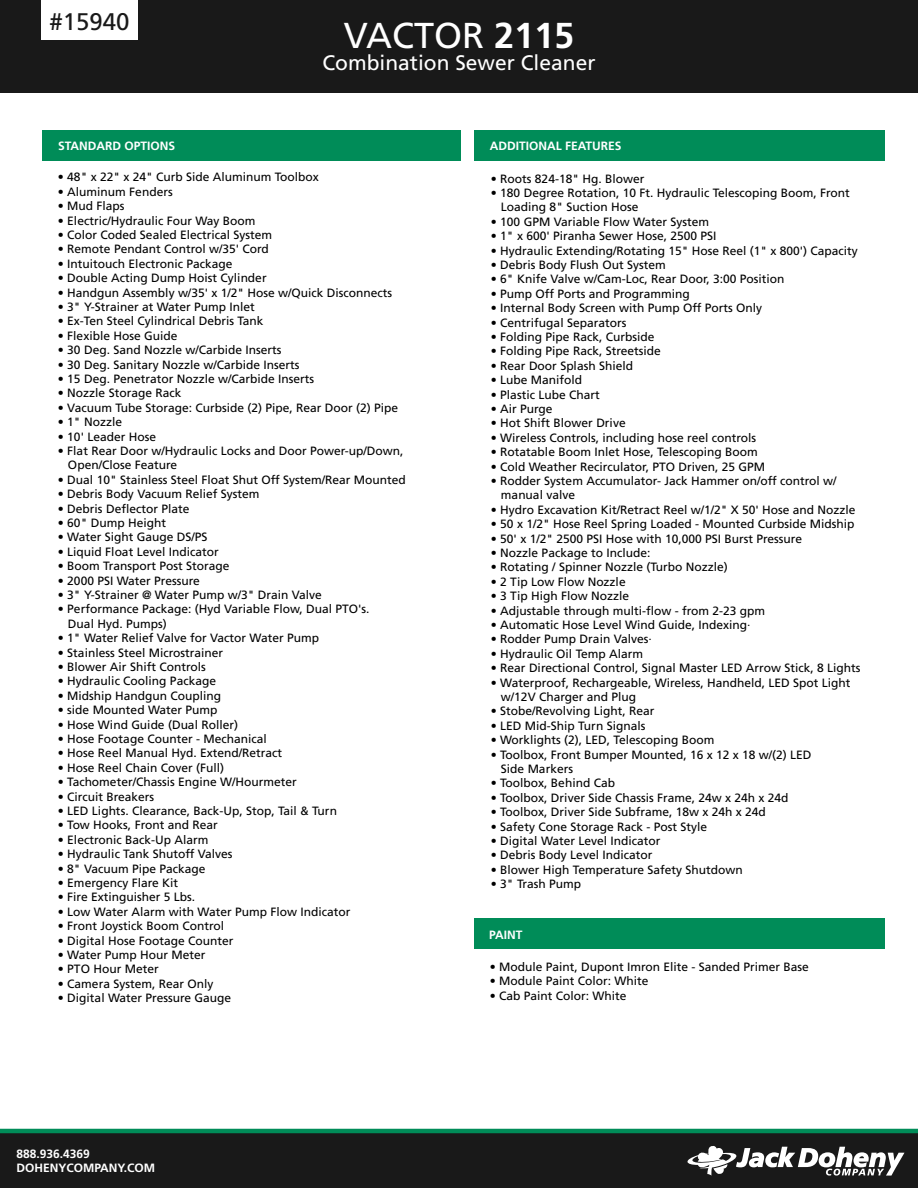
<style>
.page{position:relative;width:918px;height:1188px;background:#fff}
.page>*{position:absolute;margin:0;border:0;box-sizing:border-box;transform-origin:0 0}
.t1{font:36px "Frutiger LT 55 Rm";color:#fff}
.t2{font:24px "Frutiger LT 55 Rm";color:#191919}
.t3{font:21px "Frutiger LT 55 Rm";color:#fff}
.t4{font:12px/14.4px "Frutiger LT 55 Rm";color:#000}
.t5{font:12px/14.4px "Frutiger LT 65 Bd";color:#fff}
.s1{font-family:"Frutiger LT 65 Bd"}
</style>
<div class="page">
<div style="left:0;top:0;width:918px;height:93px;background:#191919"></div>
<div style="left:0;top:1131px;width:918px;height:57px;background:#191919"></div>
<svg style="left:687px;top:1146px;width:218px;height:30px"></svg>
<div style="left:42px;top:130px;width:418px;height:31px;background:#008c58"></div>
<div style="left:474px;top:130px;width:411px;height:31px;background:#008c58"></div>
<hr style="left:0;top:1129px;width:918px;height:4px;background:#008c58">
<div style="left:474px;top:919px;width:411px;height:30px;background:#008c58"></div>
<div style="left:41px;top:0;width:96px;height:40px;background:#fff"></div>
<h2 class="t2" style="left:49px;top:7px;width:82px">#15940</h2>
<h1 class="t1" style="left:344px;top:14px;width:232px">VACTOR <span class="s1">2115</span></h1>
<h3 class="t3" style="left:322px;top:51px;width:275px">Combination Sewer Cleaner</h3>
<p class="t5" style="left:58px;top:139px;width:118px">STANDARD OPTIONS</p>
<p class="t4" style="left:58px;top:170px;width:262px">• 48" x 22" x 24" Curb Side Aluminum Toolbox</p>
<p class="t4" style="left:58px;top:185px;width:116px">• Aluminum Fenders</p>
<p class="t4" style="left:58px;top:199px;width:68px">• Mud Flaps</p>
<p class="t4" style="left:58px;top:213px;width:199px">• Electric/Hydraulic Four Way Boom</p>
<p class="t4" style="left:58px;top:228px;width:216px">• Color Coded Sealed Electrical System</p>
<p class="t4" style="left:58px;top:242px;width:212px">• Remote Pendant Control w/35' Cord</p>
<p class="t4" style="left:58px;top:257px;width:176px">• Intuitouch Electronic Package</p>
<p class="t4" style="left:58px;top:271px;width:210px">• Double Acting Dump Hoist Cylinder</p>
<p class="t4" style="left:58px;top:285px;width:336px">• Handgun Assembly w/35' x 1/2" Hose w/Quick Disconnects</p>
<p class="t4" style="left:58px;top:300px;width:198px">• 3" Y-Strainer at Water Pump Inlet</p>
<p class="t4" style="left:58px;top:314px;width:207px">• Ex-Ten Steel Cylindrical Debris Tank</p>
<p class="t4" style="left:58px;top:329px;width:121px">• Flexible Hose Guide</p>
<p class="t4" style="left:58px;top:343px;width:225px">• 30 Deg. Sand Nozzle w/Carbide Inserts</p>
<p class="t4" style="left:58px;top:357px;width:243px">• 30 Deg. Sanitary Nozzle w/Carbide Inserts</p>
<p class="t4" style="left:58px;top:372px;width:258px">• 15 Deg. Penetrator Nozzle w/Carbide Inserts</p>
<p class="t4" style="left:58px;top:386px;width:125px">• Nozzle Storage Rack</p>
<p class="t4" style="left:58px;top:401px;width:342px">• Vacuum Tube Storage: Curbside (2) Pipe, Rear Door (2) Pipe</p>
<p class="t4" style="left:58px;top:415px;width:66px">• 1" Nozzle</p>
<p class="t4" style="left:58px;top:429px;width:100px">• 10' Leader Hose</p>
<p class="t4" style="left:68px;top:444px;width:337px;text-indent:-10px">• Flat Rear Door w/Hydraulic Locks and Door Power-up/Down,<br>Open/Close Feature</p>
<p class="t4" style="left:58px;top:473px;width:349px">• Dual 10" Stainless Steel Float Shut Off System/Rear Mounted</p>
<p class="t4" style="left:58px;top:487px;width:203px">• Debris Body Vacuum Relief System</p>
<p class="t4" style="left:58px;top:501px;width:133px">• Debris Deflector Plate</p>
<p class="t4" style="left:58px;top:516px;width:110px">• 60" Dump Height</p>
<p class="t4" style="left:58px;top:530px;width:151px">• Water Sight Gauge DS/PS</p>
<p class="t4" style="left:58px;top:545px;width:162px">• Liquid Float Level Indicator</p>
<p class="t4" style="left:58px;top:559px;width:173px">• Boom Transport Post Storage</p>
<p class="t4" style="left:58px;top:573px;width:143px">• 2000 PSI Water Pressure</p>
<p class="t4" style="left:58px;top:588px;width:265px">• 3" Y-Strainer @ Water Pump w/3" Drain Valve</p>
<p class="t4" style="left:68px;top:602px;width:303px;text-indent:-10px">• Performance Package: (Hyd Variable Flow, Dual PTO's.<br>Dual Hyd. Pumps)</p>
<p class="t4" style="left:58px;top:631px;width:263px">• 1" Water Relief Valve for Vactor Water Pump</p>
<p class="t4" style="left:58px;top:645px;width:167px">• Stainless Steel Microstrainer</p>
<p class="t4" style="left:58px;top:660px;width:149px">• Blower Air Shift Controls</p>
<p class="t4" style="left:58px;top:674px;width:160px">• Hydraulic Cooling Package</p>
<p class="t4" style="left:58px;top:689px;width:165px">• Midship Handgun Coupling</p>
<p class="t4" style="left:58px;top:703px;width:161px">• side Mounted Water Pump</p>
<p class="t4" style="left:58px;top:717px;width:182px">• Hose Wind Guide (Dual Roller)</p>
<p class="t4" style="left:58px;top:732px;width:210px">• Hose Footage Counter - Mechanical</p>
<p class="t4" style="left:58px;top:746px;width:226px">• Hose Reel Manual Hyd. Extend/Retract</p>
<p class="t4" style="left:58px;top:761px;width:168px">• Hose Reel Chain Cover (Full)</p>
<p class="t4" style="left:58px;top:775px;width:240px">• Tachometer/Chassis Engine W/Hourmeter</p>
<p class="t4" style="left:58px;top:789px;width:98px">• Circuit Breakers</p>
<p class="t4" style="left:58px;top:804px;width:281px">• LED Lights. Clearance, Back-Up, Stop, Tail &amp; Turn</p>
<p class="t4" style="left:58px;top:818px;width:161px">• Tow Hooks, Front and Rear</p>
<p class="t4" style="left:58px;top:833px;width:152px">• Electronic Back-Up Alarm</p>
<p class="t4" style="left:58px;top:847px;width:176px">• Hydraulic Tank Shutoff Valves</p>
<p class="t4" style="left:58px;top:861px;width:149px">• 8" Vacuum Pipe Package</p>
<p class="t4" style="left:58px;top:876px;width:122px">• Emergency Flare Kit</p>
<p class="t4" style="left:58px;top:890px;width:139px">• Fire Extinguisher 5 Lbs.</p>
<p class="t4" style="left:58px;top:905px;width:294px">• Low Water Alarm with Water Pump Flow Indicator</p>
<p class="t4" style="left:58px;top:919px;width:168px">• Front Joystick Boom Control</p>
<p class="t4" style="left:58px;top:933px;width:177px">• Digital Hose Footage Counter</p>
<p class="t4" style="left:58px;top:948px;width:149px">• Water Pump Hour Meter</p>
<p class="t4" style="left:58px;top:962px;width:102px">• PTO Hour Meter</p>
<p class="t4" style="left:58px;top:977px;width:157px">• Camera System, Rear Only</p>
<p class="t4" style="left:58px;top:991px;width:175px">• Digital Water Pressure Gauge</p>
<p class="t5" style="left:16px;top:1147px;width:140px">888.936.4369<br>DOHENYCOMPANY.COM</p>
<p class="t5" style="left:490px;top:139px;width:133px">ADDITIONAL FEATURES</p>
<p class="t4" style="left:491px;top:171px;width:155px">• Roots 824-18" Hg. Blower</p>
<p class="t4" style="left:501px;top:186px;width:350px;text-indent:-10px">• 180 Degree Rotation, 10 Ft. Hydraulic Telescoping Boom, Front<br>Loading 8" Suction Hose</p>
<p class="t4" style="left:491px;top:214px;width:220px">• 100 GPM Variable Flow Water System</p>
<p class="t4" style="left:491px;top:229px;width:227px">• 1" x 600' Piranha Sewer Hose, 2500 PSI</p>
<p class="t4" style="left:491px;top:243px;width:368px">• Hydraulic Extending/Rotating 15" Hose Reel (1" x 800') Capacity</p>
<p class="t4" style="left:491px;top:258px;width:176px">• Debris Body Flush Out System</p>
<p class="t4" style="left:491px;top:272px;width:295px">• 6" Knife Valve w/Cam-Loc, Rear Door, 3:00 Position</p>
<p class="t4" style="left:491px;top:286px;width:200px">• Pump Off Ports and Programming</p>
<p class="t4" style="left:491px;top:301px;width:273px">• Internal Body Screen with Pump Off Ports Only</p>
<p class="t4" style="left:491px;top:315px;width:137px">• Centrifugal Separators</p>
<p class="t4" style="left:491px;top:330px;width:165px">• Folding Pipe Rack, Curbside</p>
<p class="t4" style="left:491px;top:344px;width:171px">• Folding Pipe Rack, Streetside</p>
<p class="t4" style="left:491px;top:358px;width:144px">• Rear Door Splash Shield</p>
<p class="t4" style="left:491px;top:373px;width:93px">• Lube Manifold</p>
<p class="t4" style="left:491px;top:387px;width:110px">• Plastic Lube Chart</p>
<p class="t4" style="left:491px;top:402px;width:63px">• Air Purge</p>
<p class="t4" style="left:491px;top:416px;width:136px">• Hot Shift Blower Drive</p>
<p class="t4" style="left:491px;top:430px;width:267px">• Wireless Controls, including hose reel controls</p>
<p class="t4" style="left:491px;top:445px;width:268px">• Rotatable Boom Inlet Hose, Telescoping Boom</p>
<p class="t4" style="left:491px;top:459px;width:276px">• Cold Weather Recirculator, PTO Driven, 25 GPM</p>
<p class="t4" style="left:501px;top:474px;width:337px;text-indent:-10px">• Rodder System Accumulator- Jack Hammer on/off control w/ manual valve</p>
<p class="t4" style="left:491px;top:502px;width:366px">• Hydro Excavation Kit/Retract Reel w/1/2" X 50' Hose and Nozzle</p>
<p class="t4" style="left:491px;top:517px;width:365px">• 50 x 1/2" Hose Reel Spring Loaded - Mounted Curbside Midship</p>
<p class="t4" style="left:491px;top:531px;width:313px">• 50' x 1/2" 2500 PSI Hose with 10,000 PSI Burst Pressure</p>
<p class="t4" style="left:491px;top:546px;width:161px">• Nozzle Package to Include:</p>
<p class="t4" style="left:491px;top:560px;width:238px">• Rotating / Spinner Nozzle (Turbo Nozzle)</p>
<p class="t4" style="left:491px;top:574px;width:136px">• 2 Tip Low Flow Nozzle</p>
<p class="t4" style="left:491px;top:589px;width:140px">• 3 Tip High Flow Nozzle</p>
<p class="t4" style="left:491px;top:603px;width:276px">• Adjustable through multi-flow - from 2-23 gpm</p>
<p class="t4" style="left:491px;top:618px;width:261px">• Automatic Hose Level Wind Guide, Indexing·</p>
<p class="t4" style="left:491px;top:632px;width:162px">• Rodder Pump Drain Valves·</p>
<p class="t4" style="left:491px;top:646px;width:154px">• Hydraulic Oil Temp Alarm</p>
<p class="t4" style="left:491px;top:661px;width:371px">• Rear Directional Control, Signal Master LED Arrow Stick, 8 Lights</p>
<p class="t4" style="left:501px;top:675px;width:351px;text-indent:-10px">• Waterproof, Rechargeable, Wireless, Handheld, LED Spot Light w/12V Charger and Plug</p>
<p class="t4" style="left:491px;top:704px;width:165px">• Stobe/Revolving Light, Rear</p>
<p class="t4" style="left:491px;top:718px;width:156px">• LED Mid-Ship Turn Signals</p>
<p class="t4" style="left:491px;top:733px;width:225px">• Worklights (2), LED, Telescoping Boom</p>
<p class="t4" style="left:501px;top:747px;width:312px;text-indent:-10px">• Toolbox, Front Bumper Mounted, 16 x 12 x 18 w/(2) LED<br>Side Markers</p>
<p class="t4" style="left:491px;top:776px;width:126px">• Toolbox, Behind Cab</p>
<p class="t4" style="left:491px;top:790px;width:299px">• Toolbox, Driver Side Chassis Frame, 24w x 24h x 24d</p>
<p class="t4" style="left:491px;top:805px;width:276px">• Toolbox, Driver Side Subframe, 18w x 24h x 24d</p>
<p class="t4" style="left:491px;top:819px;width:218px">• Safety Cone Storage Rack - Post Style</p>
<p class="t4" style="left:491px;top:834px;width:171px">• Digital Water Level Indicator</p>
<p class="t4" style="left:491px;top:848px;width:163px">• Debris Body Level Indicator</p>
<p class="t4" style="left:491px;top:862px;width:253px">• Blower High Temperature Safety Shutdown</p>
<p class="t4" style="left:491px;top:877px;width:92px">• 3" Trash Pump</p>
<p class="t5" style="left:489px;top:927px;width:35px">PAINT</p>
<p class="t4" style="left:490px;top:959px;width:321px">• Module Paint, Dupont Imron Elite - Sanded Primer Base</p>
<p class="t4" style="left:490px;top:974px;width:160px">• Module Paint Color: White</p>
<p class="t4" style="left:490px;top:988px;width:138px">• Cab Paint Color: White</p>
</div>
